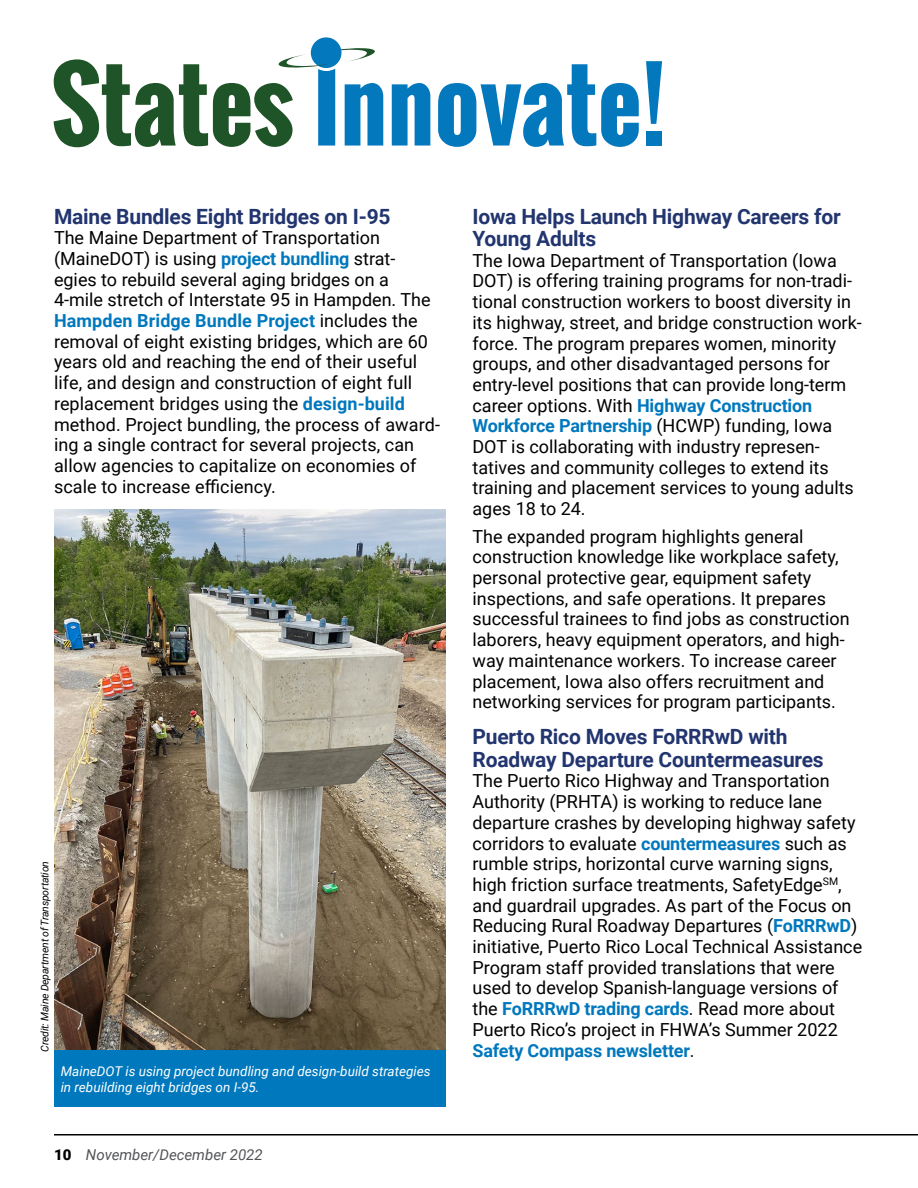
<style>
.page{position:relative;width:918px;height:1188px;background:#fff}
.page>*{position:absolute;margin:0;border:0;box-sizing:border-box;transform-origin:0 0}
.t1{font:700 21px/22.5px "Roboto";letter-spacing:-.01em;color:#22356f}
.t2{font:18px/20.7px "Roboto";color:#000}
.t3{font:italic 15px "Roboto";color:#535457}
.t4{font:italic 13.5px/16.2px "Roboto";color:#fff}
.t5{font:italic 10.5px "Roboto";letter-spacing:-.02em;color:#000}
.s1{font-weight:700;color:#0078bd}
.s2{font-weight:900;font-style:normal;color:#000}
</style>
<div class="page">
<hr style="left:54px;top:1134px;width:864px;height:2px;background:#000">
<img style="left:54px;top:510px;width:392px;height:541px">
<div style="left:54px;top:1051px;width:392px;height:56px;background:#0078bd"></div>
<svg style="left:392px;top:83px;width:38px;height:63px;background:#3190c8"></svg>
<div style="left:646px;top:131px;width:15px;height:15px;background:#0478bd"></div>
<svg style="left:646px;top:61px;width:16px;height:63px"></svg>
<div style="left:311px;top:37px;width:30px;height:31px;background:#0478bd;border-radius:50%"></div>
<svg style="left:438px;top:64px;width:201px;height:83px"></svg>
<svg style="left:54px;top:47px;width:329px;height:100px"></svg>
<p class="t1" style="left:54px;top:204px;width:338px">Maine Bundles Eight Bridges on I-95</p>
<p class="t2" style="left:54px;top:227px;width:388px">The Maine Department of Transportation (MaineDOT) is using <span class="s1">project bundling</span> strat&shy;egies to rebuild several aging bridges on a 4-mile stretch of Interstate 95 in Hampden. The <span class="s1">Hampden Bridge Bundle Project</span> includes the removal of eight existing bridges, which are 60 years old and reaching the end of their useful life, and design and construction of eight full replacement bridges using the <span class="s1">design-build </span>method. Project bundling, the process of award&shy;ing a single contract for several projects, can allow agencies to capitalize on economies of scale to increase efficiency.</p>
<p class="t5" style="left:37px;top:1052px;width:192px;rotate:-90deg">Credit: Maine Department of Transportation</p>
<p class="t4" style="left:61px;top:1062px;width:371px">MaineDOT is using project bundling and design-build strategies in rebuilding eight bridges on I-95.</p>
<p class="t3" style="left:54px;top:1144px;width:210px"><span class="s2">10</span> November/December 2022</p>
<p class="t1" style="left:472px;top:204px;width:370px">Iowa Helps Launch Highway Careers for<br>Young Adults</p>
<p class="t2" style="left:472px;top:249px;width:391px">The Iowa Department of Transportation (Iowa DOT) is offering training programs for non-tradi&shy;tional construction workers to boost diversity in its highway, street, and bridge construction work&shy;force. The program prepares women, minority groups, and other disadvantaged persons for entry-level positions that can provide long-term career options. With <span class="s1">Highway Construction Workforce Partnership</span> (HCWP) funding, Iowa DOT is collaborating with industry represen&shy;tatives and community colleges to extend its training and placement services to young adults ages 18 to 24.</p>
<p class="t2" style="left:472px;top:525px;width:379px">The expanded program highlights general construction knowledge like workplace safety, personal protective gear, equipment safety inspections, and safe operations. It prepares successful trainees to find jobs as construction laborers, heavy equipment operators, and high&shy;way maintenance workers. To increase career placement, Iowa also offers recruitment and networking services for program participants.</p>
<p class="t1" style="left:472px;top:725px;width:353px">Puerto Rico Moves FoRRRwD with<br>Roadway Departure Countermeasures</p>
<p class="t2" style="left:472px;top:770px;width:391px">The Puerto Rico Highway and Transportation Authority (PRHTA) is working to reduce lane departure crashes by developing highway safety corridors to evaluate <span class="s1">countermeasures</span> such as rumble strips, horizontal curve warning signs, high friction surface treatments, SafetyEdge<sup>SM</sup>, and guardrail upgrades. As part of the Focus on Reducing Rural Roadway Departures (<span class="s1">FoRRRwD</span>) initiative, Puerto Rico Local Technical Assistance Program staff provided translations that were used to develop Spanish-language versions of the <span class="s1">FoRRRwD trading cards</span>. Read more about Puerto Rico’s project in FHWA’s Summer 2022<br><span class="s1">Safety Compass newsletter</span>.</p>
</div>
